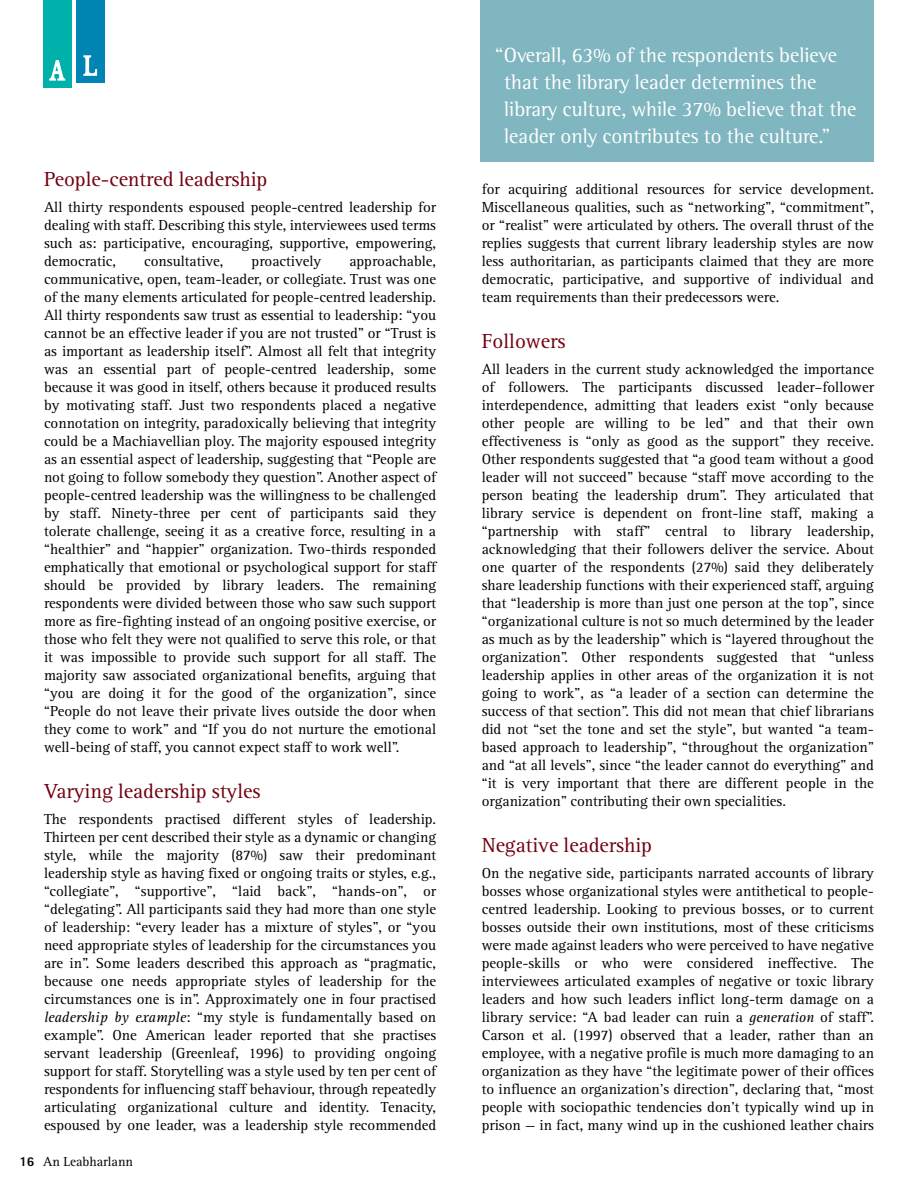
<style>
.page{position:relative;width:918px;height:1188px;background:#fff}
.page>*{position:absolute;margin:0;border:0;box-sizing:border-box;transform-origin:0 0}
.t1{font:21px/27px "Rotis Semi Serif";color:#fff}
.t2{font:21px "Rotis Serif";letter-spacing:-.005em;color:#720011}
.t3{font:15px/18px "Rotis Serif";letter-spacing:-.005em;color:#000;text-align:justify}
.t4{font:13.5px "Rotis Serif";letter-spacing:-.005em;color:#000}
.s1{font-style:italic}
.s2{font-family:"Rotis Sans Serif";font-weight:800}
</style>
<div class="page">
<div style="left:43px;top:0;width:28px;height:87px;background:#00b0ab"></div>
<svg style="left:49px;top:60px;width:16px;height:21px"></svg>
<div style="left:76px;top:0;width:28px;height:83px;background:#0084b4"></div>
<svg style="left:83px;top:55px;width:14px;height:21px"></svg>
<div style="left:480px;top:0;width:394px;height:162px;background:#80b6c0"></div>
<h1 class="t2" style="left:44px;top:171px;width:225px">People-centred leadership</h1>
<p class="t3" style="left:44px;top:199px;width:394px">All thirty respondents espoused people-centred leadership for dealing with staff. Describing this style, interviewees used terms such as: participative, encouraging, supportive, empowering, democratic,</p>
<p class="t3" style="left:44px;top:253px;width:394px;text-indent:305px">approachable, communicative, open, team-leader, or collegiate. Trust was one of the many elements articulated for people-centred leadership.<br>All thirty respondents saw trust as essential to leadership: “you cannot be an effective leader if you are not trusted” or “Trust is as important as leadership itself”. Almost all felt that integrity was an essential part of people-centred leadership, some because it was good in itself, others because it produced results by motivating staff. Just two respondents placed a negative connotation on integrity, paradoxically believing that integrity could be a Machiavellian ploy. The majority espoused integrity as an essential aspect of leadership, suggesting that “People are not going to follow somebody they question”. Another aspect of people-centred leadership was the willingness to be challenged by staff. Ninety-three per cent of participants said they tolerate challenge, seeing it as a creative force, resulting in a “healthier” and “happier” organization. Two-thirds responded emphatically that emotional or psychological support for staff should be provided by library leaders. The remaining respondents were divided between those who saw such support more as fire-fighting instead of an ongoing positive exercise, or those who felt they were not qualified to serve this role, or that it was impossible to provide such support for all staff. The majority saw associated organizational benefits, arguing that “you are doing it for the good of the organization”, since “People do not leave their private lives outside the door when they come to work” and “If you do not nurture the emotional well-being of staff, you cannot expect staff to work well”.</p>
<h1 class="t2" style="left:44px;top:783px;width:218px">Varying leadership styles</h1>
<p class="t3" style="left:44px;top:811px;width:394px">The respondents practised different styles of leadership.<br>Thirteen per cent described their style as a dynamic or changing style, while the majority (87%) saw their predominant leadership style as having fixed or ongoing traits or styles, e.g., “collegiate”, “supportive”, “laid back”, “hands-on”, or “delegating”. All participants said they had more than one style of leadership: “every leader has a mixture of styles”, or “you need appropriate styles of leadership for the circumstances you are in”. Some leaders described this approach as “pragmatic, because one needs appropriate styles of leadership for the circumstances one is in”. Approximately one in four practised <span class="s1">leadership by example</span>: “my style is fundamentally based on example”. One American leader reported that she practises servant leadership (Greenleaf, 1996) to providing ongoing support for staff. Storytelling was a style used by ten per cent of respondents for influencing staff behaviour, through repeatedly articulating organizational culture and identity. Tenacity, espoused by one leader, was a leadership style recommended</p>
<p class="t3" style="left:144px;top:253px;width:81px">consultative,</p>
<p class="t3" style="left:252px;top:253px;width:71px">proactively</p>
<p class="t4" style="left:19px;top:1157px;width:115px"><span class="s2">16</span> An Leabharlann</p>
<h1 class="t1" style="left:504px;top:43px;width:354px;text-indent:-9px">“Overall, 63% of the respondents believe that the library leader determines the library culture, while 37% believe that the leader only contributes to the culture.”</h1>
<p class="t3" style="left:482px;top:181px;width:394px">for acquiring additional resources for service development.<br>Miscellaneous qualities, such as “networking”, “commitment”, or “realist” were articulated by others. The overall thrust of the replies suggests that current library leadership styles are now less authoritarian, as participants claimed that they are more democratic, participative, and supportive of individual and team requirements than their predecessors were.</p>
<h1 class="t2" style="left:482px;top:333px;width:86px">Followers</h1>
<p class="t3" style="left:482px;top:361px;width:394px">All leaders in the current study acknowledged the importance of followers. The participants discussed leader–follower interdependence, admitting that leaders exist “only because other people are willing to be led” and that their own effectiveness is “only as good as the support” they receive.<br>Other respondents suggested that “a good team without a good leader will not succeed” because “staff move according to the person beating the leadership drum”. They articulated that library service is dependent on front-line staff, making a “partnership with staff” central to library leadership, acknowledging that their followers deliver the service. About one quarter of the respondents (27%) said they deliberately share leadership functions with their experienced staff, arguing that “leadership is more than just one person at the top”, since “organizational culture is not so much determined by the leader as much as by the leadership” which is “layered throughout the organization”. Other respondents suggested that “unless leadership applies in other areas of the organization it is not going to work”, as “a leader of a section can determine the success of that section”. This did not mean that chief librarians did not “set the tone and set the style”, but wanted “a team&shy;based approach to leadership”, “throughout the organization” and “at all levels”, since “the leader cannot do everything” and “it is very important that there are different people in the organization” contributing their own specialities.</p>
<h1 class="t2" style="left:482px;top:837px;width:172px">Negative leadership</h1>
<p class="t3" style="left:482px;top:865px;width:394px">On the negative side, participants narrated accounts of library bosses whose organizational styles were antithetical to people&shy;centred leadership. Looking to previous bosses, or to current bosses outside their own institutions, most of these criticisms were made against leaders who were perceived to have negative people-skills or who were considered ineffective. The interviewees articulated examples of negative or toxic library leaders and how such leaders inflict long-term damage on a library service: “A bad leader can ruin a <span class="s1">generation</span> of staff”.<br>Carson et al. (1997) observed that a leader, rather than an employee, with a negative profile is much more damaging to an organization as they have “the legitimate power of their offices to influence an organization’s direction”, declaring that, “most people with sociopathic tendencies don’t typically wind up in prison — in fact, many wind up in the cushioned leather chairs</p>
</div>
